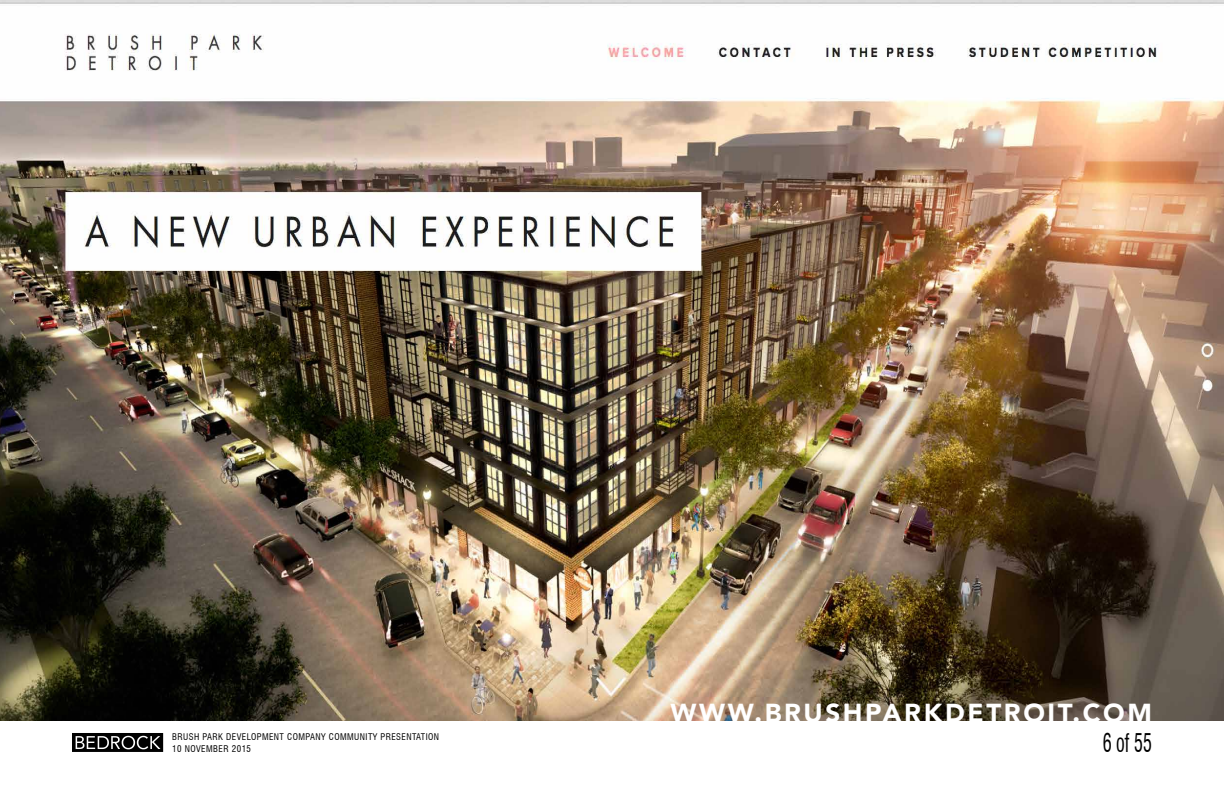
<style>
.page{position:relative;width:1224px;height:792px;background:#fff}
.page>*{position:absolute;margin:0;border:0;box-sizing:border-box;transform-origin:0 0}
.t1{font:900 26px "Avenir";letter-spacing:.1em;color:#fff}
.t2{font:condensed 25.2px "Swiss 721 BT";color:#000;scale:.71 1}
.t3{font:condensed 9px/11.5px "Swiss 721 BT";letter-spacing:.05em;color:#000}
</style>
<div class="page">
<svg style="left:72px;top:733px;width:91px;height:19px;background:#363636"></svg>
<img style="left:0;top:0;width:1224px;height:721px">
<h1 class="t1" style="left:671px;top:690px;width:483px">WWW.BRUSHPARKDETROIT.COM</h1>
<p class="t3" style="left:172px;top:731px;width:269px">BRUSH PARK DEVELOPMENT COMPANY COMMUNITY PRESENTATION<br>10 NOVEMBER 2015</p>
<h2 class="t2" style="left:1103px;top:728px;width:71px">6 of 55</h2>
</div>
